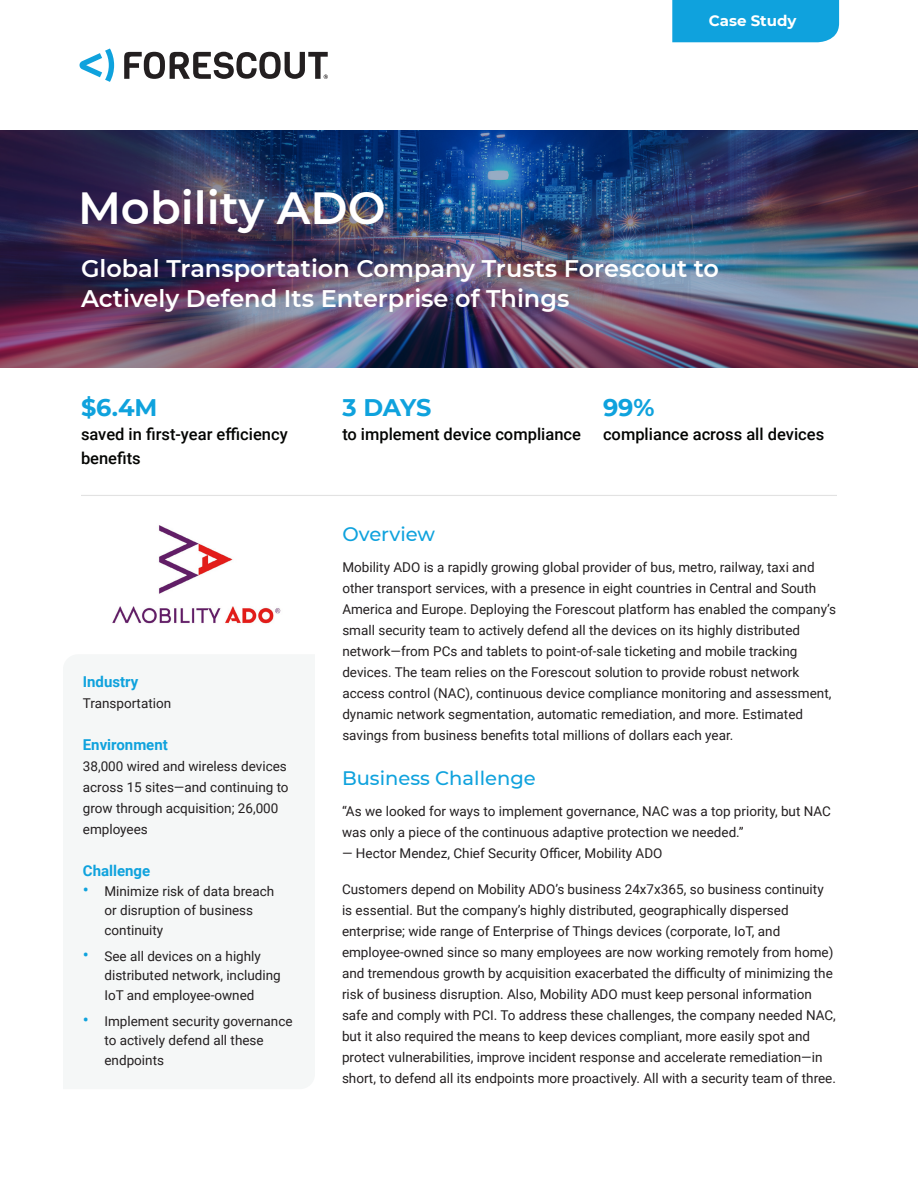
<style>
.page{position:relative;width:918px;height:1188px;background:#fff}
.page>*{position:absolute;margin:0;border:0;box-sizing:border-box;transform-origin:0 0}
.Document_Main_Title{font:600 45px "Montserrat";color:#fff}
.Subtitle_Extra_Discr{font:600 24px/30px "Montserrat";color:#fff}
.Subtitle_Extra_Discr-2{font:700 24px "Montserrat";letter-spacing:-.01em;color:#0fa2dd}
.L1_Chapter_Title_for{font:500 19.5px "Montserrat";color:#0fa2dd}
.Body_Text_12pt{font:500 16.5px/24px "Roboto";color:#040503}
.Body_Text_9pt{font:700 15px "Roboto";color:#0fa2dd}
.Document_Type{font:700 15px "Montserrat";color:#fff}
.Body_Text_9pt-2{font:13.5px/21px "Roboto";color:#231f20}
.s1{font-size:18px;color:#0fa2dd}
</style>
<div class="page">
<img style="left:112px;top:525px;width:169px;height:99px">
<img style="left:0;top:130px;width:918px;height:238px">
<svg style="left:80px;top:49px;width:34px;height:33px"></svg>
<svg style="left:124px;top:52px;width:204px;height:27px"></svg>
<div style="left:672px;top:0;width:167px;height:42px;background:#0fa2dd"></div>
<hr style="left:81px;top:495px;width:756px;height:1px;background:#e2e2e2">
<p class="Document_Main_Title" style="left:78px;top:176px;width:309px">Mobility ADO</p>
<p class="Document_Type" style="left:709px;top:10px;width:89px">Case Study</p>
<p class="Subtitle_Extra_Discr" style="left:81px;top:253px;width:640px">Global Transportation Company Trusts Forescout to<br>Actively Defend Its Enterprise of Things</p>
<p class="Subtitle_Extra_Discr-2" style="left:81px;top:390px;width:78px">$6.4M</p>
<p class="Body_Text_12pt" style="left:81px;top:422px;width:208px">saved in first-year efficiency benefits</p>
<p class="Body_Text_9pt" style="left:83px;top:672px;width:57px">Industry</p>
<p class="Body_Text_9pt-2" style="left:83px;top:693px;width:90px">Transportation</p>
<p class="Body_Text_9pt" style="left:83px;top:735px;width:87px">Environment</p>
<p class="Body_Text_9pt-2" style="left:83px;top:756px;width:207px">38,000 wired and wireless devices across 15 sites—and continuing to grow through acquisition; 26,000 employees</p>
<p class="Body_Text_9pt" style="left:83px;top:861px;width:69px">Challenge</p>
<p class="Body_Text_9pt-2" style="left:104px;top:881px;width:171px;line-height:19.5px;text-indent:-22px"><span class="s1">•</span> Minimize risk of data breach or disruption of business continuity</p>
<p class="Body_Text_9pt-2" style="left:104px;top:946px;width:178px;line-height:19.5px;text-indent:-22px"><span class="s1">•</span> See all devices on a highly distributed network, including<br>IoT and employee-owned</p>
<p class="Body_Text_9pt-2" style="left:104px;top:1011px;width:190px;line-height:19.5px;text-indent:-22px"><span class="s1">•</span> Implement security governance to actively defend all these endpoints</p>
<p class="Subtitle_Extra_Discr-2" style="left:342px;top:390px;width:91px">3 DAYS</p>
<p class="Body_Text_12pt" style="left:342px;top:422px;width:240px">to implement device compliance</p>
<p class="Subtitle_Extra_Discr-2" style="left:603px;top:390px;width:53px">99%</p>
<p class="Body_Text_12pt" style="left:603px;top:422px;width:223px">compliance across all devices</p>
<p class="L1_Chapter_Title_for" style="left:342px;top:520px;width:94px">Overview</p>
<p class="Body_Text_9pt-2" style="left:342px;top:557px;width:495px">Mobility ADO is a rapidly growing global provider of bus, metro, railway, taxi and other transport services, with a presence in eight countries in Central and South America and Europe. Deploying the Forescout platform has enabled the company’s small security team to actively defend all the devices on its highly distributed network—from PCs and tablets to point-of-sale ticketing and mobile tracking devices. The team relies on the Forescout solution to provide robust network access control (NAC), continuous device compliance monitoring and assessment, dynamic network segmentation, automatic remediation, and more. Estimated savings from business benefits total millions of dollars each year.</p>
<p class="L1_Chapter_Title_for" style="left:342px;top:764px;width:195px">Business Challenge</p>
<p class="Body_Text_9pt-2" style="left:342px;top:801px;width:491px">“As we looked for ways to implement governance, NAC was a top priority, but NAC was only a piece of the continuous adaptive protection we needed.”</p>
<p class="Body_Text_9pt-2" style="left:342px;top:843px;width:322px">— Hector Mendez, Chief Security Officer, Mobility ADO</p>
<p class="Body_Text_9pt-2" style="left:342px;top:879px;width:496px">Customers depend on Mobility ADO’s business 24x7x365, so business continuity is essential. But the company’s highly distributed, geographically dispersed enterprise; wide range of Enterprise of Things devices (corporate, IoT, and employee-owned since so many employees are now working remotely from home) and tremendous growth by acquisition exacerbated the difficulty of minimizing the risk of business disruption. Also, Mobility ADO must keep personal information safe and comply with PCI. To address these challenges, the company needed NAC, but it also required the means to keep devices compliant, more easily spot and protect vulnerabilities, improve incident response and accelerate remediation—in short, to defend all its endpoints more proactively. All with a security team of three.</p>
</div>
